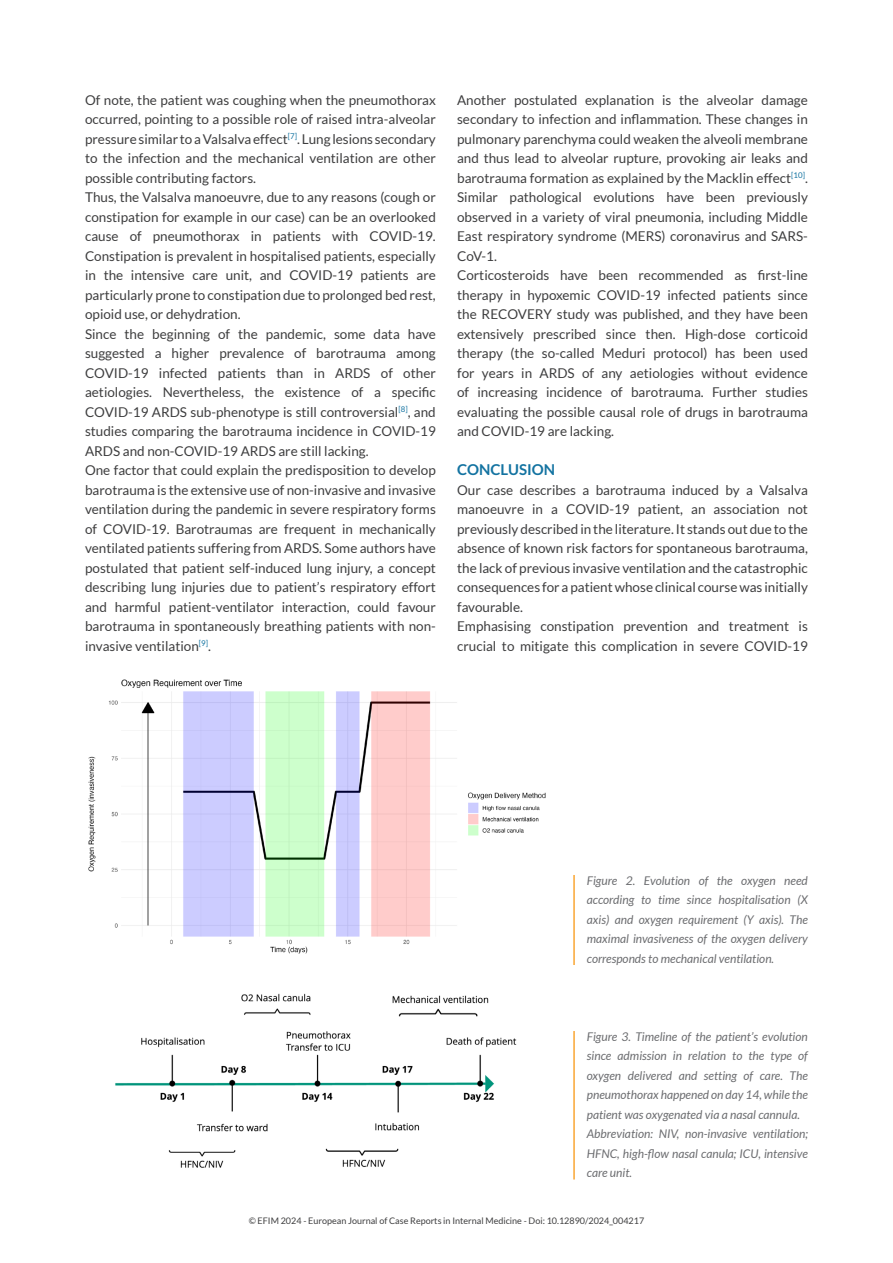
<style>
.page{position:relative;width:893px;height:1263px;background:#fff}
.page>*{position:absolute;margin:0;border:0;box-sizing:border-box;transform-origin:0 0}
.titoletti{font:700 15px "Lato";color:#1373a1}
.testo_normale{font:13.5px/19.5px "Lato";color:#3e3e3f;text-align:justify}
.dida{font:italic 12px/19.5px "Lato";color:#6c6d70;text-align:justify}
.t1{font:9px "Lato";color:#3e3e3f}
</style>
<div class="page">
<hr style="left:573px;top:1031px;width:2px;height:148px;background:#faa633">
<hr style="left:573px;top:875px;width:2px;height:90px;background:#faa633">
<img style="left:115px;top:993px;width:402px;height:175px">
<img style="left:88px;top:679px;width:458px;height:275px">
<p class="testo_normale" style="left:85px;top:90px;width:352px">Of note, the patient was coughing when the pneumothorax occurred, pointing to a possible role of raised intra-alveolar pressure similar to a Valsalva effect<sup>[7]</sup>. Lung lesions secondary to the infection and the mechanical ventilation are other possible contributing factors.</p>
<p class="testo_normale" style="left:85px;top:187px;width:352px">Thus, the Valsalva manoeuvre, due to any reasons (cough or constipation for example in our case) can be an overlooked cause of pneumothorax in patients with COVID-19.<br>Constipation is prevalent in hospitalised patients, especially in the intensive care unit, and COVID-19 patients are particularly prone to constipation due to prolonged bed rest, opioid use, or dehydration.</p>
<p class="testo_normale" style="left:85px;top:324px;width:352px">Since the beginning of the pandemic, some data have suggested a higher prevalence of barotrauma among COVID-19 infected patients than in ARDS of other aetiologies. Nevertheless, the existence of a specific COVID-19 ARDS sub-phenotype is still controversial<sup>[8]</sup>, and studies comparing the barotrauma incidence in COVID-19<br>ARDS and non-COVID-19 ARDS are still lacking.</p>
<p class="testo_normale" style="left:85px;top:460px;width:352px">One factor that could explain the predisposition to develop barotrauma is the extensive use of non-invasive and invasive ventilation during the pandemic in severe respiratory forms of COVID-19. Barotraumas are frequent in mechanically ventilated patients suffering from ARDS. Some authors have postulated that patient self-induced lung injury, a concept describing lung injuries due to patient’s respiratory effort and harmful patient-ventilator interaction, could favour barotrauma in spontaneously breathing patients with non&shy;invasive ventilation<sup>[9]</sup>.</p>
<p class="testo_normale" style="left:457px;top:90px;width:352px">Another postulated explanation is the alveolar damage secondary to infection and inflammation. These changes in pulmonary parenchyma could weaken the alveoli membrane and thus lead to alveolar rupture, provoking air leaks and barotrauma formation as explained by the Macklin effect<sup>[10]</sup>.<br>Similar pathological evolutions have been previously observed in a variety of viral pneumonia, including Middle East respiratory syndrome (MERS) coronavirus and SARS-CoV-1.</p>
<p class="testo_normale" style="left:457px;top:265px;width:352px">Corticosteroids have been recommended as first-line therapy in hypoxemic COVID-19 infected patients since the RECOVERY study was published, and they have been extensively prescribed since then. High-dose corticoid therapy (the so-called Meduri protocol) has been used for years in ARDS of any aetiologies without evidence of increasing incidence of barotrauma. Further studies evaluating the possible causal role of drugs in barotrauma and COVID-19 are lacking.</p>
<p class="titoletti" style="left:457px;top:461px;width:100px">CONCLUSION</p>
<p class="testo_normale" style="left:457px;top:480px;width:352px">Our case describes a barotrauma induced by a Valsalva manoeuvre in a COVID-19 patient, an association not previously described in the literature. It stands out due to the absence of known risk factors for spontaneous barotrauma, the lack of previous invasive ventilation and the catastrophic consequences for a patient whose clinical course was initially favourable.</p>
<p class="testo_normale" style="left:457px;top:616px;width:352px">Emphasising constipation prevention and treatment is crucial to mitigate this complication in severe COVID-19</p>
<p class="dida" style="left:587px;top:871px;width:223px">Figure 2. Evolution of the oxygen need according to time since hospitalisation (X axis) and oxygen requirement (Y axis). The maximal invasiveness of the oxygen delivery corresponds to mechanical ventilation.</p>
<p class="dida" style="left:587px;top:1027px;width:223px">Figure 3. Timeline of the patient’s evolution since admission in relation to the type of oxygen delivered and setting of care. The pneumothorax happened on day 14, while the patient was oxygenated via a nasal cannula.</p>
<p class="dida" style="left:587px;top:1124px;width:223px">Abbreviation: NIV, non-invasive ventilation; HFNC, high-flow nasal canula; ICU, intensive care unit.</p>
<p class="t1" style="left:249px;top:1215px;width:397px">© EFIM 2024 - European Journal of Case Reports in Internal Medicine - Doi: 10.12890/2024_004217</p>
</div>
